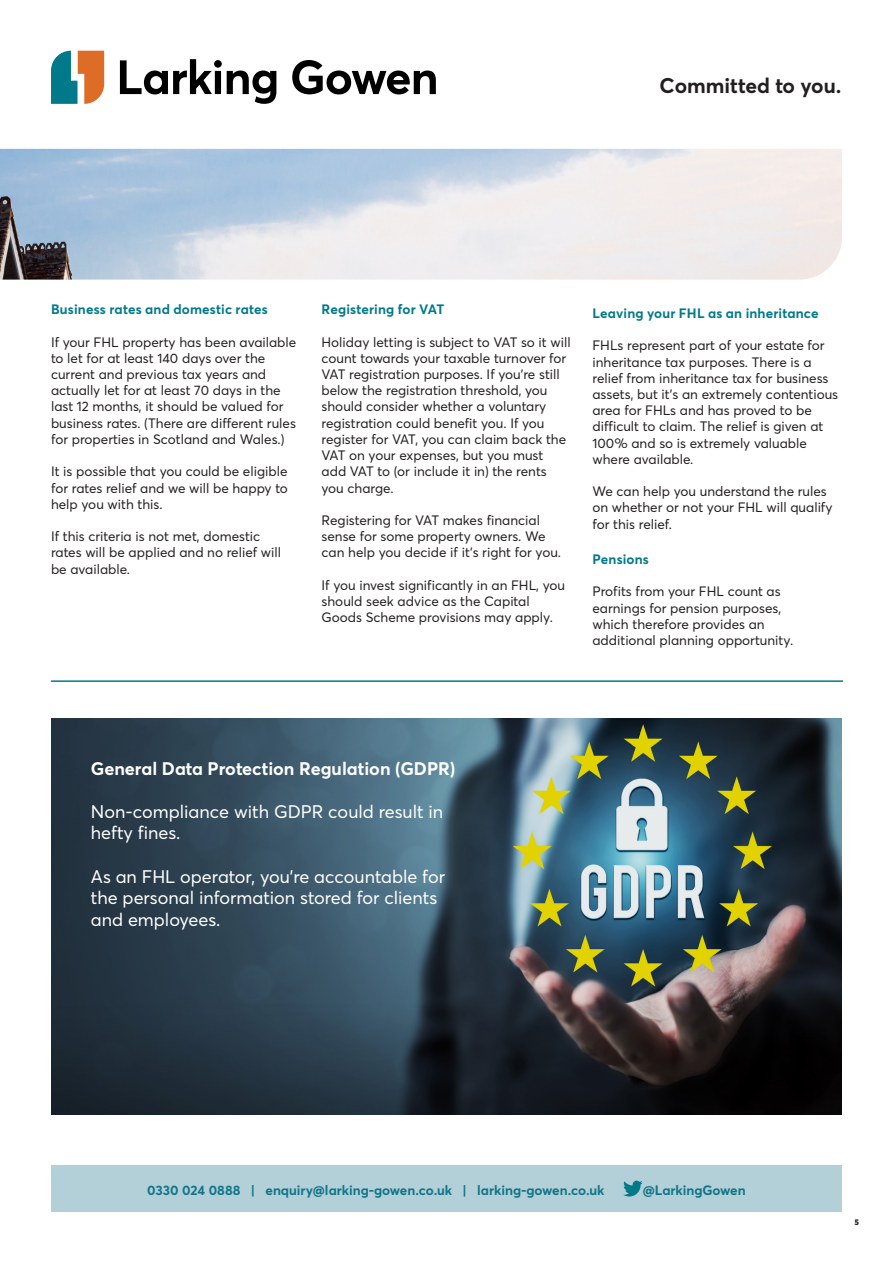
<style>
.page{position:relative;width:893px;height:1263px;background:#fff}
.page>*{position:absolute;margin:0;border:0;box-sizing:border-box;transform-origin:0 0}
.t1{font:700 21px "Averta";color:#231f20}
.BODY_COPY{font:18px/21.6px "Averta";color:#fff}
.BODY_COPY-2{font:700 18px "Averta";color:#fff}
.Paragraph_Style_1{font:13.5px/16.2px "Averta";color:#231f20}
.HIGHLIGHT_TEXT_BLACK{font:13.5px/16.2px "Averta";color:#231f20}
.Paragraph_Style_1-2{font:700 13.5px "Averta";letter-spacing:.01em;color:#007a8a}
.t2{font:700 13.5px "Averta";color:#107687}
.HIGHLIGHT_TEXT_BLACK-2{font:700 13.5px "Averta";letter-spacing:.01em;color:#007a8a}
.t3{font:700 13.5px "Averta";color:#231f20}
</style>
<div class="page">
<svg style="left:120px;top:59px;width:156px;height:45px"></svg>
<svg style="left:292px;top:60px;width:144px;height:34px"></svg>
<svg style="left:51px;top:51px;width:53px;height:53px"></svg>
<img style="left:0;top:149px;width:842px;height:131px">
<div style="left:51px;top:1165px;width:791px;height:47px;background:#b3cfd8"></div>
<svg style="left:623px;top:1181px;width:20px;height:15px"></svg>
<hr style="left:51px;top:680px;width:792px;height:2px;background:#007a8a">
<img style="left:51px;top:719px;width:791px;height:395px">
<p class="t1" style="left:659px;top:71px;width:183px">Committed to you.</p>
<p class="Paragraph_Style_1-2" style="left:51px;top:300px;width:218px">Business rates and domestic rates</p>
<p class="Paragraph_Style_1" style="left:51px;top:333px;width:247px">If your FHL property has been available to let for at least 140 days over the current and previous tax years and actually let for at least 70 days in the last 12 months, it should be valued for business rates. (There are different rules for properties in Scotland and Wales.)</p>
<p class="Paragraph_Style_1" style="left:51px;top:463px;width:238px">It is possible that you could be eligible for rates relief and we will be happy to</p>
<p class="Paragraph_Style_1" style="left:51px;top:495px;width:113px">help you with this.</p>
<p class="Paragraph_Style_1" style="left:51px;top:528px;width:232px">If this criteria is not met, domestic rates will be applied and no relief will be available.</p>
<p class="Paragraph_Style_1-2" style="left:322px;top:300px;width:124px">Registering for VAT</p>
<p class="Paragraph_Style_1" style="left:322px;top:333px;width:251px">Holiday letting is subject to VAT so it will count towards your taxable turnover for VAT registration purposes. If you’re still below the registration threshold, you should consider whether a voluntary registration could benefit you. If you register for VAT, you can claim back the VAT on your expenses, but you must add VAT to (or include it in) the rents you charge.</p>
<p class="Paragraph_Style_1" style="left:322px;top:511px;width:241px">Registering for VAT makes financial sense for some property owners. We can help you decide if it’s right for you.</p>
<p class="Paragraph_Style_1" style="left:322px;top:576px;width:245px">If you invest significantly in an FHL, you should seek advice as the Capital<br>Goods Scheme provisions may apply.</p>
<p class="Paragraph_Style_1-2" style="left:592px;top:304px;width:228px">Leaving your FHL as an inheritance</p>
<p class="Paragraph_Style_1" style="left:592px;top:337px;width:247px">FHLs represent part of your estate for inheritance tax purposes. There is a relief from inheritance tax for business assets, but it’s an extremely contentious area for FHLs and has proved to be difficult to claim. The relief is given at 100% and so is extremely valuable where available.</p>
<p class="Paragraph_Style_1" style="left:592px;top:483px;width:242px">We can help you understand the rules on whether or not your FHL will qualify for this relief.</p>
<p class="HIGHLIGHT_TEXT_BLACK-2" style="left:592px;top:550px;width:58px">Pensions</p>
<p class="HIGHLIGHT_TEXT_BLACK" style="left:592px;top:583px;width:202px">Profits from your FHL count as earnings for pension purposes, which therefore provides an additional planning opportunity.</p>
<p class="BODY_COPY-2" style="left:91px;top:755px;width:366px">General Data Protection Regulation (GDPR)</p>
<p class="BODY_COPY" style="left:91px;top:800px;width:354px">Non-compliance with GDPR could result in hefty fines.</p>
<p class="BODY_COPY" style="left:91px;top:865px;width:356px">As an FHL operator, you’re accountable for the personal information stored for clients and employees.</p>
<p class="t2" style="left:147px;top:1181px;width:459px">0330 024 0888 | enquiry@larking-gowen.co.uk | larking-gowen.co.uk</p>
<p class="t2" style="left:643px;top:1181px;width:105px">@LarkingGowen</p>
<p class="t3" style="left:854px;top:1211px;width:6px">5</p>
</div>
